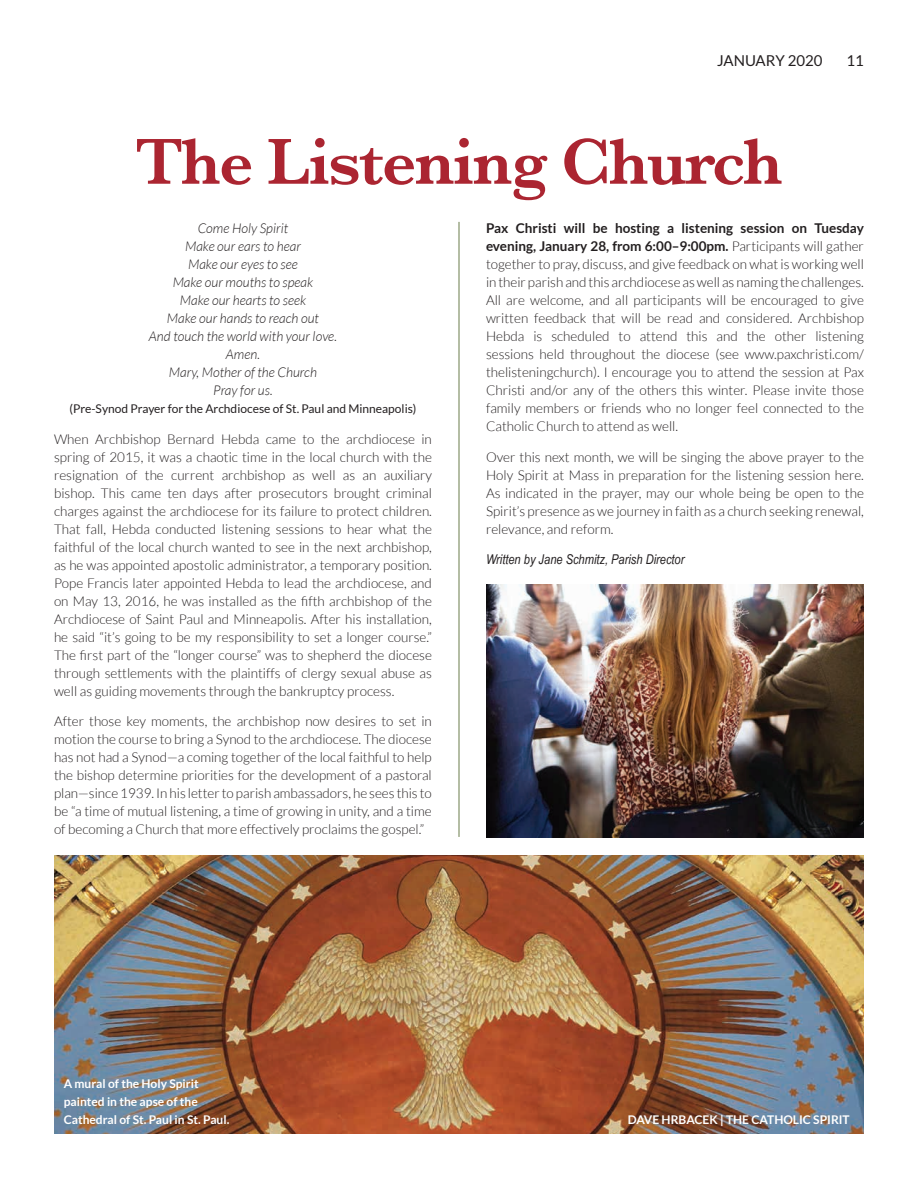
<style>
.page{position:relative;width:918px;height:1188px;background:#fff}
.page>*{position:absolute;margin:0;border:0;box-sizing:border-box;transform-origin:0 0}
.Subheading_-_TOP{font:67.5px "Baskerville";letter-spacing:-.025em;color:#ab2531}
.t1{font:15px "Lato";color:#231f20}
.Body_text_-_MAG{font:300 13.5px/18px "Lato";color:#231f20;text-align:justify}
.Body_text_-_MAG-2{font:italic 300 13.5px "Lato";color:#231f20}
.Body_text_-_MAG-3{font:italic 13.5px "Arial Narrow";color:#231f20}
.Image_Caption{font:700 12px "Lato";color:#fff}
.Image_Caption-2{font:12px "Lato";color:#231f20}
.s1{font-weight:700}
</style>
<div class="page">
<hr style="left:459px;top:222px;width:1px;height:615px;background:#b4bda4">
<img style="left:54px;top:855px;width:810px;height:279px">
<img style="left:486px;top:585px;width:378px;height:252px">
<p class="t1" style="left:717px;top:53px;width:107px">JANUARY 2020</p>
<p class="t1" style="left:847px;top:52px;width:19px">11</p>
<p class="Subheading_-_TOP" style="left:135px;top:122px;width:649px">The Listening Church</p>
<p class="Body_text_-_MAG-2" style="left:198px;top:221px;width:92px">Come Holy Spirit</p>
<p class="Body_text_-_MAG-2" style="left:185px;top:239px;width:117px">Make our ears to hear</p>
<p class="Body_text_-_MAG-2" style="left:188px;top:257px;width:111px">Make our eyes to see</p>
<p class="Body_text_-_MAG-2" style="left:173px;top:275px;width:142px">Make our mouths to speak</p>
<p class="Body_text_-_MAG-2" style="left:180px;top:293px;width:128px">Make our hearts to seek</p>
<p class="Body_text_-_MAG-2" style="left:167px;top:311px;width:154px">Make our hands to reach out</p>
<p class="Body_text_-_MAG-2" style="left:149px;top:329px;width:190px">And touch the world with your love.</p>
<p class="Body_text_-_MAG-2" style="left:226px;top:347px;width:36px">Amen.</p>
<p class="Body_text_-_MAG-2" style="left:169px;top:365px;width:150px">Mary, Mother of the Church</p>
<p class="Body_text_-_MAG-2" style="left:213px;top:383px;width:61px">Pray for us.</p>
<p class="Image_Caption-2" style="left:69px;top:402px;width:349px">(Pre-Synod Prayer for the Archdiocese of St. Paul and Minneapolis)</p>
<p class="Body_text_-_MAG" style="left:54px;top:430px;width:379px">When Archbishop Bernard Hebda came to the archdiocese in spring of 2015, it was a chaotic time in the local church with the resignation of the current archbishop as well as an auxiliary bishop. This came ten days after prosecutors brought criminal charges against the archdiocese for its failure to protect children.<br>That fall, Hebda conducted listening sessions to hear what the faithful of the local church wanted to see in the next archbishop, as he was appointed apostolic administrator, a temporary position.<br>Pope Francis later appointed Hebda to lead the archdiocese, and on May 13, 2016, he was installed as the fifth archbishop of the Archdiocese of Saint Paul and Minneapolis. After his installation, he said “it’s going to be my responsibility to set a longer course.” The first part of the “longer course” was to shepherd the diocese through settlements with the plaintiffs of clergy sexual abuse as well as guiding movements through the bankruptcy process.</p>
<p class="Body_text_-_MAG" style="left:54px;top:712px;width:379px">After those key moments, the archbishop now desires to set in motion the course to bring a Synod to the archdiocese. The diocese has not had a Synod—a coming together of the local faithful to help the bishop determine priorities for the development of a pastoral plan—since 1939. In his letter to parish ambassadors, he sees this to be “a time of mutual listening, a time of growing in unity, and a time of becoming a Church that more effectively proclaims the gospel.”</p>
<p class="Body_text_-_MAG" style="left:486px;top:219px;width:380px"><span class="s1">Pax Christi will be hosting a listening session on Tuesday evening, January 28, from 6:00–9:00pm.</span> Participants will gather together to pray, discuss, and give feedback on what is working well in their parish and this archdiocese as well as naming the challenges.<br>All are welcome, and all participants will be encouraged to give written feedback that will be read and considered. Archbishop Hebda is scheduled to attend this and the other listening sessions held throughout the diocese (see www.paxchristi.com/ thelisteningchurch). I encourage you to attend the session at Pax Christi and/or any of the others this winter. Please invite those family members or friends who no longer feel connected to the Catholic Church to attend as well.</p>
<p class="Body_text_-_MAG" style="left:486px;top:448px;width:379px">Over this next month, we will be singing the above prayer to the Holy Spirit at Mass in preparation for the listening session here.<br>As indicated in the prayer, may our whole being be open to the Spirit’s presence as we journey in faith as a church seeking renewal, relevance, and reform.</p>
<p class="Body_text_-_MAG-3" style="left:486px;top:550px;width:200px">Written by Jane Schmitz, Parish Director</p>
<p class="Image_Caption" style="left:64px;top:1077px;width:136px">A mural of the Holy Spirit</p>
<p class="Image_Caption" style="left:64px;top:1095px;width:136px">painted in the apse of the</p>
<p class="Image_Caption" style="left:64px;top:1113px;width:167px">Cathedral of St. Paul in St. Paul.</p>
<p class="Image_Caption" style="left:628px;top:1113px;width:224px">DAVE HRBACEK | THE CATHOLIC SPIRIT</p>
</div>
